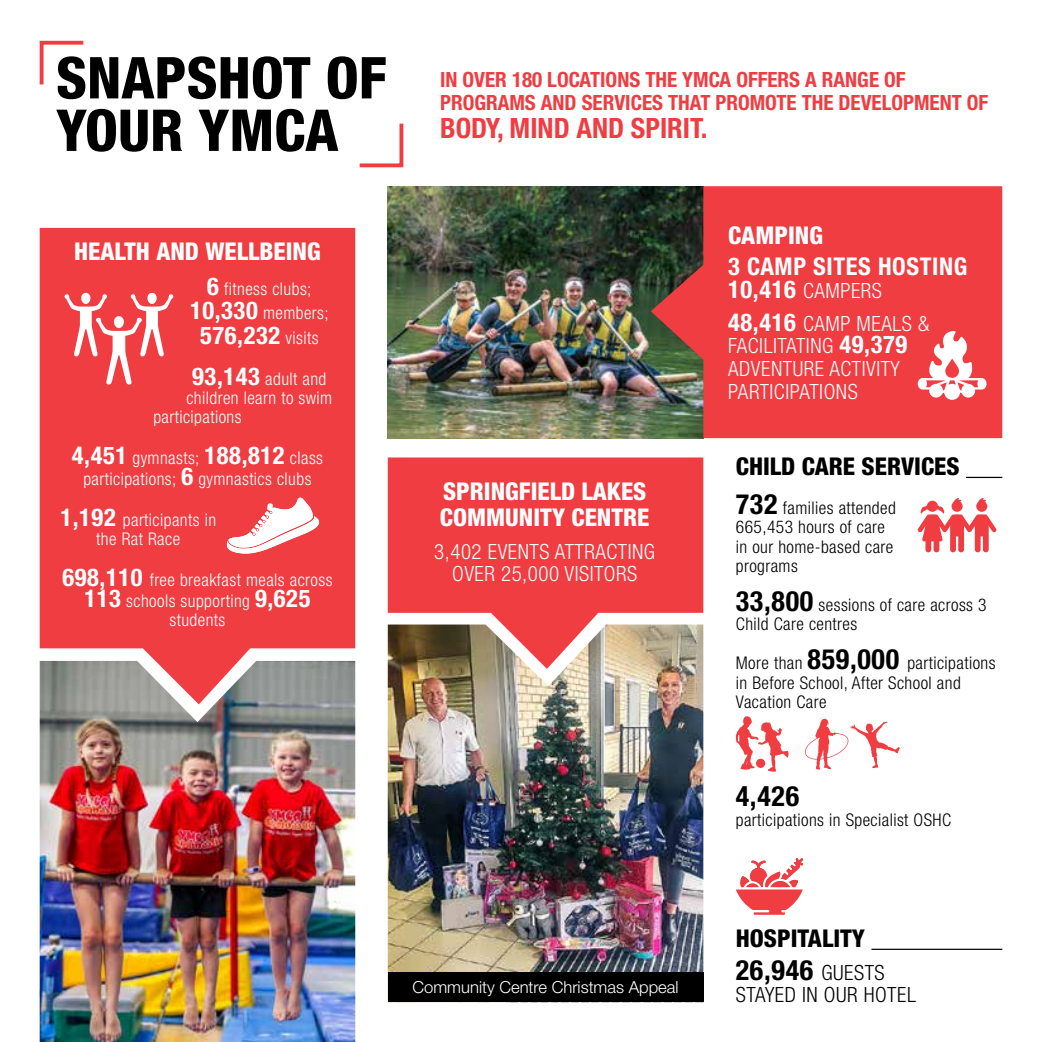
<style>
.page{position:relative;width:1042px;height:1042px;background:#fff}
.page>*{position:absolute;margin:0;border:0;box-sizing:border-box;transform-origin:0 0}
.t1{font:800 condensed 57.75px/52.5px "Helvetica Neue LT Std";color:#000}
.t2{font:700 condensed 28px "Helvetica Neue LT Std";color:#ef3d42}
.t3{font:700 condensed 28px "Helvetica Neue LT Std";letter-spacing:.025em;color:#000}
.t4{font:800 condensed 24.5px/26.2px "Helvetica Neue LT Std";color:#fff}
.t5{font:700 condensed 24.5px "Helvetica Neue LT Std";letter-spacing:.025em;color:#fff}
.t6{font:800 condensed 24.5px "Helvetica Neue LT Std";color:#000}
.t7{font:300 condensed 21px/22.8px "Helvetica Neue LT Std";letter-spacing:.025em;color:#fff}
.t8{font:700 condensed 21px/22.8px "Helvetica Neue LT Std";color:#ef3d42}
.t9{font:300 condensed 21px "Helvetica Neue LT Std";letter-spacing:.025em;color:#000}
.t10{font:300 condensed 17.5px/21px "Helvetica Neue LT Std";letter-spacing:.025em;color:#fff;text-align:center}
.t11{font:300 condensed 17.5px/19.2px "Helvetica Neue LT Std";letter-spacing:.025em;color:#000}
.t12{font:300 16.62px "Helvetica Neue LT Std";color:#fff}
.s1{font-weight:700;font-size:24.5px}
.s2{font-weight:300;font-size:17.5px}
.s3{font-weight:700;font-size:28px}
.s4{font-weight:300;font-size:21px}
</style>
<div class="page">
<img style="left:40px;top:704px;width:315px;height:338px">
<svg style="left:39px;top:40px;width:45px;height:45px"></svg>
<svg style="left:359px;top:123px;width:45px;height:45px"></svg>
<img style="left:388px;top:669px;width:315px;height:303px">
<svg style="left:40px;top:228px;width:315px;height:476px;background:#e8494e"></svg>
<svg style="left:388px;top:457px;width:315px;height:212px;background:#e15554"></svg>
<hr style="left:966px;top:477px;width:36px;height:1px;background:#000">
<div style="left:388px;top:972px;width:315px;height:30px;background:#000"></div>
<hr style="left:871px;top:948px;width:131px;height:2px;background:#000">
<img style="left:388px;top:186px;width:263px;height:252px">
<svg style="left:651px;top:186px;width:351px;height:252px;background:#d83f41"></svg>
<svg style="left:227px;top:497px;width:95px;height:61px"></svg>
<svg style="left:61px;top:291px;width:116px;height:93px"></svg>
<svg style="left:918px;top:330px;width:68px;height:70px"></svg>
<svg style="left:736px;top:858px;width:67px;height:57px"></svg>
<svg style="left:917px;top:498px;width:79px;height:54px"></svg>
<svg style="left:736px;top:716px;width:52px;height:56px"></svg>
<svg style="left:805px;top:718px;width:95px;height:51px"></svg>
<h1 class="t1" style="left:56px;top:51px;width:332px">SNAPSHOT OF<br>YOUR YMCA</h1>
<h3 class="t4" style="left:74px;top:238px;width:248px">HEALTH AND WELLBEING</h3>
<p class="t10" style="left:190px;top:276px;width:140px;line-height:24.5px"><span class="s1">6</span> fitness clubs;<br><span class="s1">10,330</span> members;</p>
<h3 class="t5" style="left:200px;top:320px;width:120px">576,232 <span class="s2">visits</span></h3>
<p class="t10" style="left:192px;top:368px;width:136px"><span class="s1">93,143</span> adult and</p>
<p class="t10" style="left:186px;top:387px;width:147px">children learn to swim</p>
<p class="t10" style="left:153px;top:406px;width:90px">participations</p>
<p class="t10" style="left:72px;top:447px;width:253px"><span class="s1">4,451</span> gymnasts; <span class="s1">188,812</span> class participations; <span class="s1">6</span> gymnastics clubs</p>
<p class="t10" style="left:60px;top:510px;width:157px;line-height:19.2px"><span class="s1">1,192</span> participants in the Rat Race</p>
<p class="t10" style="left:62px;top:569px;width:272px"><span class="s1">698,110</span> free breakfast meals across<br><span class="s1">113</span> schools supporting <span class="s1">9,625</span></p>
<p class="t10" style="left:170px;top:609px;width:57px">students</p>
<p class="t8" style="left:440px;top:68px;width:550px">IN OVER 180 LOCATIONS THE YMCA OFFERS A RANGE OF<br>PROGRAMS AND SERVICES THAT PROMOTE THE DEVELOPMENT OF</p>
<h2 class="t2" style="left:440px;top:111px;width:269px">BODY, MIND AND SPIRIT.</h2>
<h3 class="t4" style="left:440px;top:477px;width:211px">SPRINGFIELD LAKES<br>COMMUNITY CENTRE</h3>
<p class="t7" style="left:434px;top:540px;width:222px;text-align:center">3,402 EVENTS ATTRACTING<br>OVER 25,000 VISITORS</p>
<h3 class="t4" style="left:728px;top:222px;width:96px">CAMPING</h3>
<h3 class="t5" style="left:728px;top:252px;width:241px">3 CAMP SITES HOSTING</h3>
<p class="t7" style="left:728px;top:274px;width:203px;line-height:32.7px"><span class="s1">10,416</span> CAMPERS<br><span class="s1">48,416</span> CAMP MEALS &amp;</p>
<p class="t7" style="left:728px;top:334px;width:181px">FACILITATING <span class="s1">49,379<br></span>ADVENTURE ACTIVITY<br>PARTICIPATIONS</p>
<h3 class="t6" style="left:736px;top:451px;width:225px">CHILD CARE SERVICES</h3>
<p class="t11" style="left:736px;top:498px;width:161px"><span class="s3">732</span> families attended<br>665,453 hours of care in our home-based care programs</p>
<p class="t11" style="left:736px;top:595px;width:252px"><span class="s3">33,800</span> sessions of care across 3<br>Child Care centres</p>
<p class="t11" style="left:736px;top:653px;width:261px">More than <span class="s3">859,000</span> participations in Before School, After School and<br>Vacation Care</p>
<h2 class="t3" style="left:736px;top:779px;width:65px">4,426</h2>
<p class="t11" style="left:736px;top:810px;width:217px">participations in Specialist OSHC</p>
<p class="t12" style="left:412px;top:977px;width:268px">Community Centre Christmas Appeal</p>
<h3 class="t6" style="left:736px;top:923px;width:131px">HOSPITALITY</h3>
<h2 class="t3" style="left:736px;top:952px;width:150px">26,946 <span class="s4">GUESTS</span></h2>
<p class="t9" style="left:736px;top:983px;width:182px">STAYED IN OUR HOTEL</p>
</div>
